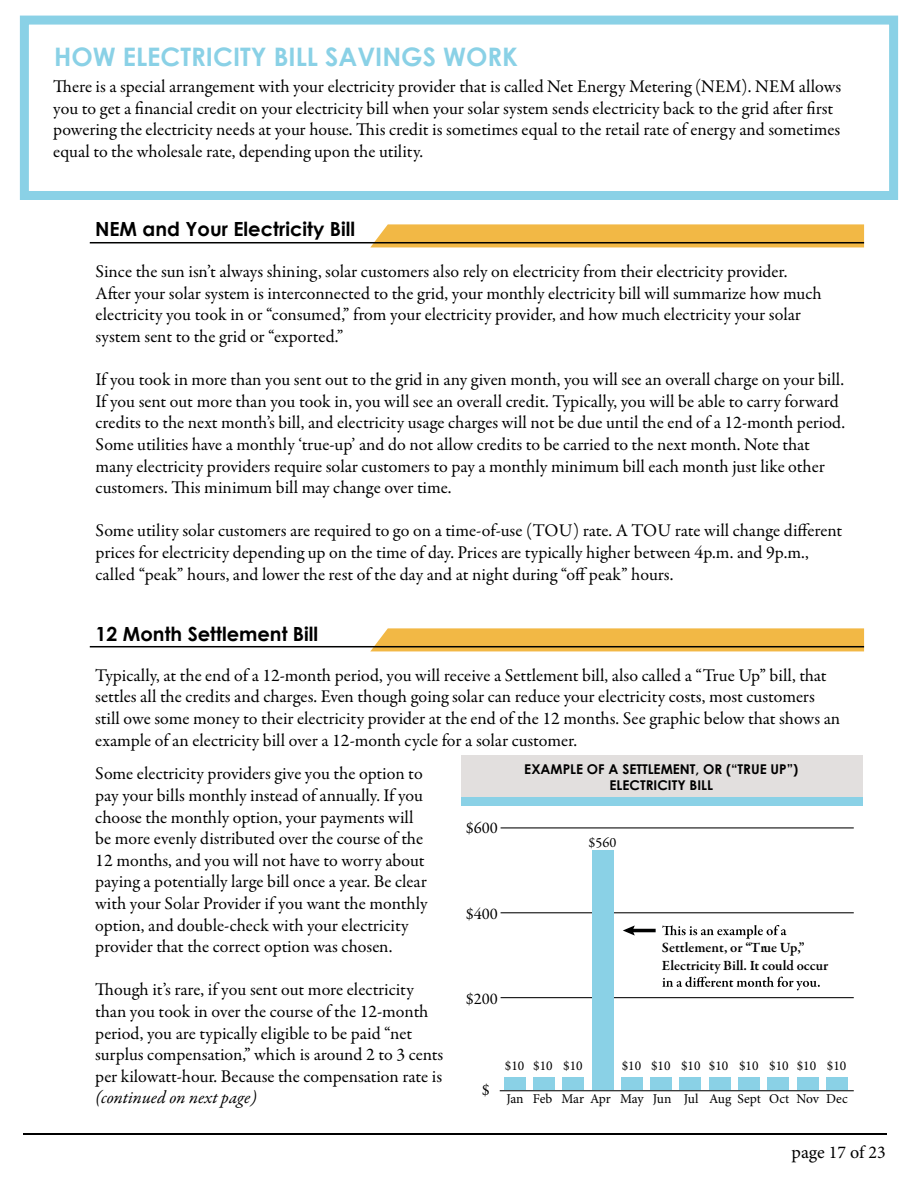
<style>
.page{position:relative;width:918px;height:1188px;background:#fff}
.page>*{position:absolute;margin:0;border:0;box-sizing:border-box;transform-origin:0 0}
.t1{font:700 25.5px "Century Gothic";color:#8ad1e6}
.t2{font:700 19.5px "Century Gothic";color:#000}
.t3{font:18px/21.6px "Garamond Premr Pro";color:#000}
.t4{font:italic 18px "Garamond Premr Pro";letter-spacing:-.005em;color:#000}
.t5{font:18px "Minion Pro";letter-spacing:-.005em;color:#000}
.t6{font:16.5px "Garamond Premr Pro";color:#000101}
.t7{font:600 14.4px/17.2px "Garamond Premr Pro";color:#000101}
.t8{font:14.4px "Garamond Premr Pro";color:#000101}
.t9{font:13.5px "Minion Pro";color:#000}
.t10{font:700 13.5px/16.2px "Century Gothic";color:#000;text-align:center}
</style>
<div class="page">
<div style="left:20px;top:16px;width:878px;height:184px;border:9px solid #8ad1e6"></div>
<svg style="left:370px;top:224px;width:494px;height:23px"></svg>
<hr style="left:90px;top:242px;width:774px;height:1px;background:#000101">
<svg style="left:370px;top:628px;width:494px;height:23px"></svg>
<hr style="left:90px;top:646px;width:774px;height:1px;background:#000101">
<hr style="left:500px;top:1090px;width:354px;height:1px;background:#000101">
<div style="left:504px;top:1077px;width:22px;height:12px;background:#8ad1e6"></div>
<div style="left:533px;top:1077px;width:22px;height:12px;background:#8ad1e6"></div>
<div style="left:562px;top:1077px;width:22px;height:12px;background:#8ad1e6"></div>
<div style="left:621px;top:1077px;width:22px;height:12px;background:#8ad1e6"></div>
<div style="left:650px;top:1077px;width:22px;height:12px;background:#8ad1e6"></div>
<div style="left:680px;top:1077px;width:21px;height:12px;background:#8ad1e6"></div>
<div style="left:709px;top:1077px;width:22px;height:12px;background:#8ad1e6"></div>
<div style="left:738px;top:1077px;width:22px;height:12px;background:#8ad1e6"></div>
<div style="left:767px;top:1077px;width:22px;height:12px;background:#8ad1e6"></div>
<div style="left:797px;top:1077px;width:22px;height:12px;background:#8ad1e6"></div>
<div style="left:826px;top:1077px;width:22px;height:12px;background:#8ad1e6"></div>
<hr style="left:501px;top:827px;width:353px;height:1px;background:#000101">
<hr style="left:501px;top:912px;width:353px;height:1px;background:#000101">
<hr style="left:501px;top:997px;width:353px;height:1px;background:#000101">
<svg style="left:662px;top:925px;width:124px;height:14px"></svg>
<svg style="left:662px;top:977px;width:158px;height:13px"></svg>
<hr style="left:631px;top:929px;width:25px;height:3px;background:#000101">
<svg style="left:623px;top:925px;width:12px;height:11px"></svg>
<div style="left:592px;top:850px;width:21px;height:239px;background:#8ad1e6"></div>
<div style="left:462px;top:755px;width:401px;height:48px;background:#e2dfde"></div>
<div style="left:461px;top:797px;width:401px;height:9px;background:#8ad1e6"></div>
<hr style="left:23px;top:1134px;width:864px;height:1px;background:#000">
<h1 class="t1" style="left:54px;top:40px;width:466px">HOW ELECTRICITY BILL SAVINGS WORK</h1>
<p class="t3" style="left:53px;top:76px;width:789px">There is a special arrangement with your electricity provider that is called Net Energy Metering (NEM). NEM allows you to get a financial credit on your electricity bill when your solar system sends electricity back to the grid after first powering the electricity needs at your house. This credit is sometimes equal to the retail rate of energy and sometimes equal to the wholesale rate, depending upon the utility.</p>
<p class="t2" style="left:95px;top:217px;width:262px">NEM and Your Electricity Bill</p>
<p class="t3" style="left:96px;top:261px;width:728px">Since the sun isn’t always shining, solar customers also rely on electricity from their electricity provider.<br>After your solar system is interconnected to the grid, your monthly electricity bill will summarize how much electricity you took in or “consumed,” from your electricity provider, and how much electricity your solar system sent to the grid or “exported.”</p>
<p class="t3" style="left:96px;top:369px;width:751px">If you took in more than you sent out to the grid in any given month, you will see an overall charge on your bill.<br>If you sent out more than you took in, you will see an overall credit. Typically, you will be able to carry forward credits to the next month’s bill, and electricity usage charges will not be due until the end of a 12-month period.<br>Some utilities have a monthly ‘true-up’ and do not allow credits to be carried to the next month. Note that many electricity providers require solar customers to pay a monthly minimum bill each month just like other customers. This minimum bill may change over time.</p>
<p class="t3" style="left:96px;top:520px;width:748px">Some utility solar customers are required to go on a time-of-use (TOU) rate. A TOU rate will change different prices for electricity depending up on the time of day. Prices are typically higher between 4p.m. and 9p.m., called “peak” hours, and lower the rest of the day and at night during “off peak” hours.</p>
<p class="t2" style="left:96px;top:622px;width:224px">12 Month Settlement Bill</p>
<p class="t3" style="left:95px;top:665px;width:746px">Typically, at the end of a 12-month period, you will receive a Settlement bill, also called a “True Up” bill, that settles all the credits and charges. Even though going solar can reduce your electricity costs, most customers still owe some money to their electricity provider at the end of the 12 months. See graphic below that shows an example of an electricity bill over a 12-month cycle for a solar customer.</p>
<p class="t3" style="left:95px;top:763px;width:334px">Some electricity providers give you the option to pay your bills monthly instead of annually. If you choose the monthly option, your payments will be more evenly distributed over the course of the 12 months, and you will not have to worry about paying a potentially large bill once a year. Be clear with your Solar Provider if you want the monthly option, and double-check with your electricity provider that the correct option was chosen.</p>
<p class="t3" style="left:95px;top:979px;width:350px">Though it’s rare, if you sent out more electricity than you took in over the course of the 12-month period, you are typically eligible to be paid “net surplus compensation,” which is around 2 to 3 cents per kilowatt-hour. Because the compensation rate is</p>
<p class="t4" style="left:95px;top:1086px;width:163px">(continued on next page)</p>
<p class="t10" style="left:524px;top:761px;width:276px">EXAMPLE OF A SETTLEMENT, OR (“TRUE UP”)<br>ELECTRICITY BILL</p>
<p class="t6" style="left:466px;top:818px;width:34px">$600</p>
<p class="t8" style="left:589px;top:834px;width:29px">$560</p>
<p class="t6" style="left:466px;top:903px;width:34px">$400</p>
<p class="t7" style="left:662px;top:939px;width:168px">Settlement, or “True Up,”<br>Electricity Bill. It could occur</p>
<p class="t6" style="left:466px;top:989px;width:34px">$200</p>
<p class="t9" style="left:505px;top:1057px;width:79px">$10 $10 $10</p>
<p class="t9" style="left:622px;top:1057px;width:226px">$10 $10 $10 $10 $10 $10 $10 $10</p>
<p class="t6" style="left:482px;top:1080px;width:10px">$</p>
<p class="t9" style="left:506px;top:1090px;width:343px">Jan Feb Mar Apr May Jun Jul Aug Sept Oct Nov Dec</p>
<p class="t5" style="left:792px;top:1140px;width:96px">page 17 of 23</p>
</div>
